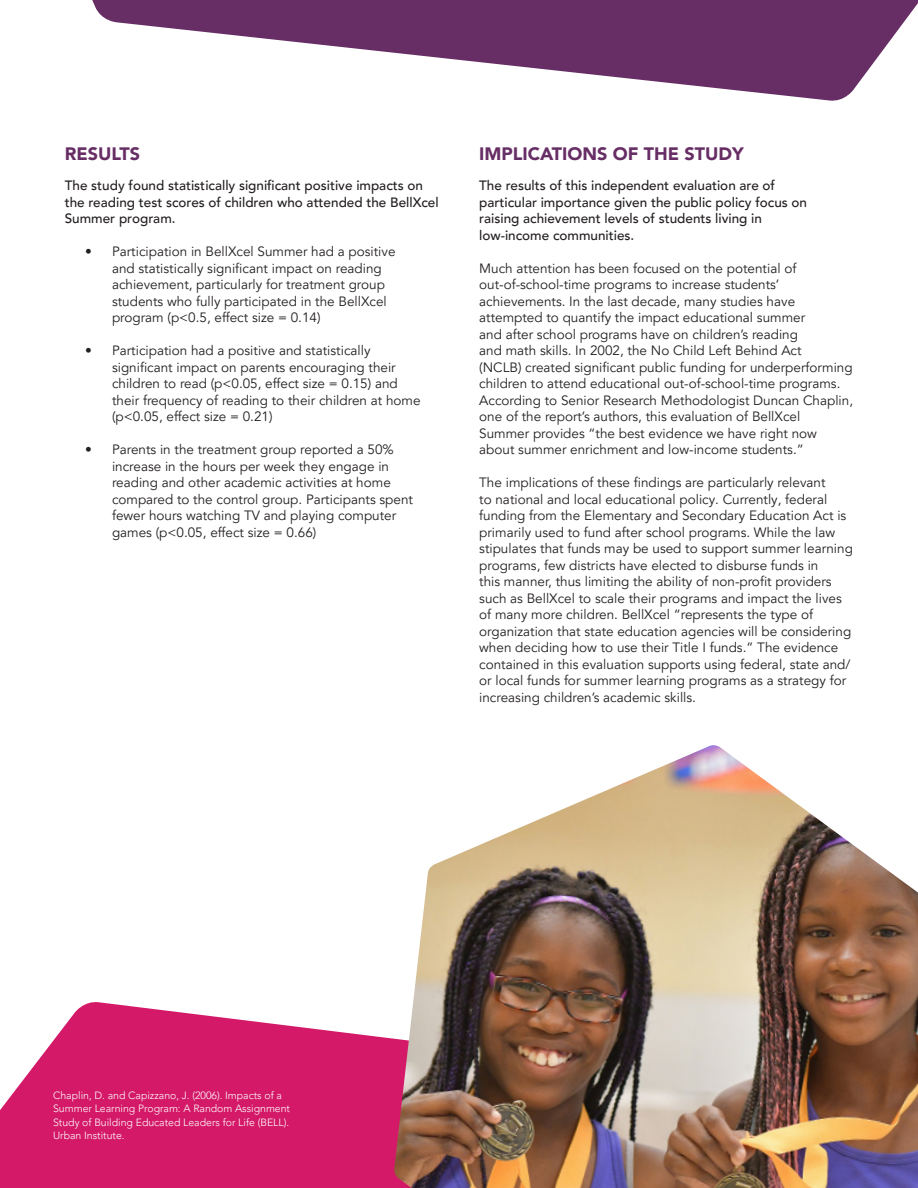
<style>
.page{position:relative;width:918px;height:1188px;background:#fff}
.page>*{position:absolute;margin:0;border:0;box-sizing:border-box;transform-origin:0 0}
.t1{font:900 18px "Avenir LT Pro";color:#672e65}
.t2{font:13.5px/16.5px "Avenir LT Pro";color:#231f20}
.t3{font:500 13.5px/16.5px "Avenir LT Pro";color:#231f20}
.t4{font:300 10.5px/13.5px "Avenir LT Pro";color:#fff}
</style>
<div class="page">
<svg style="left:0;top:1002px;width:394px;height:186px;background:#d9387c"></svg>
<img style="left:394px;top:745px;width:524px;height:443px">
<svg style="left:92px;top:0;width:826px;height:101px;fill:#672e65"></svg>
<p class="t1" style="left:65px;top:143px;width:77px">RESULTS</p>
<p class="t3" style="left:65px;top:178px;width:375px">The study found statistically significant positive impacts on the reading test scores of children who attended the BellXcel<br>Summer program.</p>
<p class="t2" style="left:112px;top:244px;width:285px;text-indent:-27px">• Participation in BellXcel Summer had a positive and statistically significant impact on reading achievement, particularly for treatment group students who fully participated in the BellXcel program (p&lt;0.5, effect size = 0.14)</p>
<p class="t2" style="left:112px;top:343px;width:310px;text-indent:-27px">• Participation had a positive and statistically significant impact on parents encouraging their children to read (p&lt;0.05, effect size = 0.15) and their frequency of reading to their children at home (p&lt;0.05, effect size = 0.21)</p>
<p class="t2" style="left:112px;top:442px;width:302px;text-indent:-27px">• Parents in the treatment group reported a 50% increase in the hours per week they engage in reading and other academic activities at home compared to the control group. Participants spent fewer hours watching TV and playing computer games (p&lt;0.05, effect size = 0.66)</p>
<p class="t1" style="left:479px;top:143px;width:266px">IMPLICATIONS OF THE STUDY</p>
<p class="t3" style="left:479px;top:178px;width:329px">The results of this independent evaluation are of particular importance given the public policy focus on raising achievement levels of students living in low-income communities.</p>
<p class="t2" style="left:479px;top:260px;width:319px">Much attention has been focused on the potential of</p>
<p class="t2" style="left:479px;top:277px;width:302px">out-of-school-time programs to increase students’</p>
<p class="t2" style="left:479px;top:293px;width:317px">achievements. In the last decade, many studies have</p>
<p class="t2" style="left:479px;top:310px;width:327px">attempted to quantify the impact educational summer</p>
<p class="t2" style="left:479px;top:326px;width:320px">and after school programs have on children’s reading</p>
<p class="t2" style="left:479px;top:343px;width:324px">and math skills. In 2002, the No Child Left Behind Act</p>
<p class="t2" style="left:479px;top:359px;width:375px">(NCLB) created significant public funding for underperforming</p>
<p class="t2" style="left:479px;top:376px;width:375px">children to attend educational out-of-school-time programs.<br>According to Senior Research Methodologist Duncan Chaplin, one of the report’s authors, this evaluation of BellXcel Summer provides “the best evidence we have right now about summer enrichment and low-income students.”</p>
<p class="t2" style="left:479px;top:475px;width:375px">The implications of these findings are particularly relevant<br>to national and local educational policy. Currently, federal funding from the Elementary and Secondary Education Act is primarily used to fund after school programs. While the law stipulates that funds may be used to support summer learning programs, few districts have elected to disburse funds in<br>this manner, thus limiting the ability of non-profit providers such as BellXcel to scale their programs and impact the lives of many more children. BellXcel “represents the type of organization that state education agencies will be considering when deciding how to use their Title I funds.” The evidence contained in this evaluation supports using federal, state and/ or local funds for summer learning programs as a strategy for increasing children’s academic skills.</p>
<p class="t4" style="left:53px;top:1088px;width:239px">Chaplin, D. and Capizzano, J. (2006). Impacts of a Summer Learning Program: A Random Assignment Study of Building Educated Leaders for Life (BELL).<br>Urban Institute.</p>
</div>
